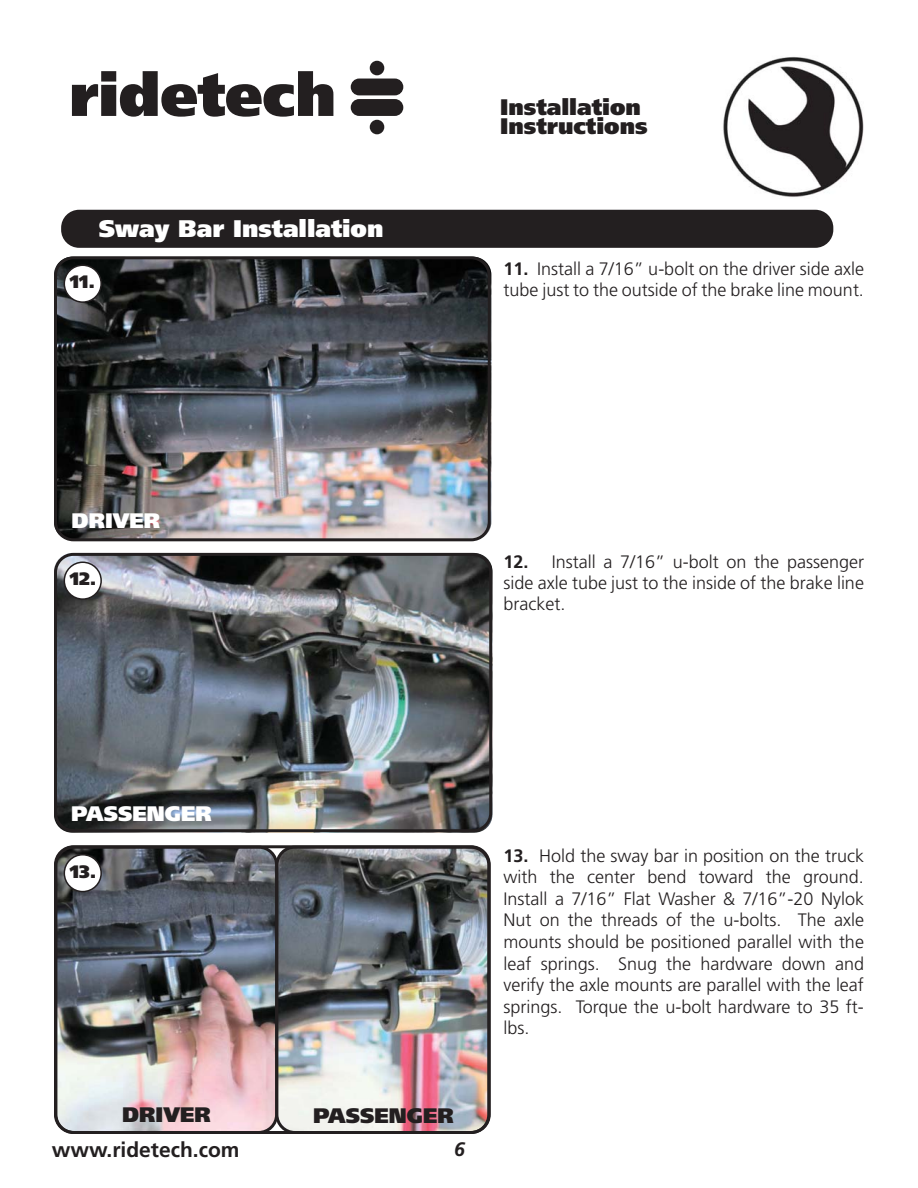
<style>
.page{position:relative;width:918px;height:1188px;background:#fff}
.page>*{position:absolute;margin:0;border:0;box-sizing:border-box;transform-origin:0 0}
.t1{font:900 24px "Frutiger LT Pro";color:#fff}
.t2{font:900 22.5px/19.5px "Frutiger LT Pro";color:#231f20}
.t3{font:700 21px "Frutiger LT Pro";color:#231f20}
.t4{font:900 21px "Frutiger LT Pro";color:#231f20}
.t5{font:900 21px "Frutiger LT Pro";color:#fff}
.t6{font:italic 700 19.5px "Frutiger LT Pro";color:#231f20}
.t7{font:300 18px/21.6px "Frutiger LT Pro";color:#231f20;text-align:justify}
.t8{font:900 18px "Frutiger LT Pro";color:#231f20}
.s1{font-weight:700}
</style>
<div class="page">
<img style="left:723px;top:84px;width:15px;height:86px">
<svg style="left:72px;top:71px;width:261px;height:46px"></svg>
<div style="left:351px;top:79px;width:52px;height:16px;background:#231f20;border-radius:8px"></div>
<div style="left:351px;top:99px;width:52px;height:17px;background:#231f20;border-radius:8px"></div>
<div style="left:370px;top:61px;width:14px;height:14px;background:#231f20;border-radius:50%"></div>
<div style="left:370px;top:120px;width:14px;height:14px;background:#231f20;border-radius:50%"></div>
<img style="left:58px;top:850px;width:219px;height:280px">
<img style="left:277px;top:847px;width:212px;height:286px;border-radius:18px">
<div style="left:275px;top:846px;width:215px;height:288px;border:3px solid #231f20;border-radius:18px"></div>
<img style="left:54px;top:553px;width:438px;height:280px;border-radius:18px">
<img style="left:54px;top:257px;width:437px;height:283px;border-radius:18px">
<div style="left:54px;top:553px;width:438px;height:279px;border:3px solid #231f20;border-radius:18px"></div>
<div style="left:61px;top:210px;width:772px;height:38px;background:#231f20;border-radius:18px"></div>
<div style="left:54px;top:845px;width:437px;height:289px;border:3px solid #231f20;border-radius:18px"></div>
<div style="left:54px;top:256px;width:437px;height:285px;border:3px solid #231f20;border-radius:18px"></div>
<div style="left:64px;top:265px;width:37px;height:37px;background:#fff;border-radius:50%"></div>
<div style="left:64px;top:265px;width:38px;height:38px;border:2px solid #231f20;border-radius:50%"></div>
<div style="left:64px;top:562px;width:37px;height:37px;background:#fff;border-radius:50%"></div>
<div style="left:64px;top:562px;width:38px;height:38px;border:2px solid #231f20;border-radius:50%"></div>
<div style="left:64px;top:855px;width:37px;height:37px;background:#fff;border-radius:50%"></div>
<div style="left:64px;top:854px;width:38px;height:38px;border:2px solid #231f20;border-radius:50%"></div>
<h1 class="t1" style="left:99px;top:218px;width:286px">Sway Bar Installation</h1>
<p class="t8" style="left:70px;top:274px;width:27px">11.</p>
<p class="t2" style="left:500px;top:98px;width:149px">Installation<br>Instructions</p>
<p class="t7" style="left:504px;top:260px;width:362px;line-height:21px"><span class="s1">11.</span> Install a 7/16” u-bolt on the driver side axle tube just to the outside of the brake line mount.</p>
<p class="t5" style="left:72px;top:512px;width:90px">DRIVER</p>
<p class="t8" style="left:70px;top:571px;width:28px">12.</p>
<p class="t7" style="left:504px;top:552px;width:362px;line-height:21px"><span class="s1">12.</span> Install a 7/16” u-bolt on the passenger side axle tube just to the inside of the brake line bracket.</p>
<p class="t5" style="left:71px;top:804px;width:142px">PASSENGER</p>
<p class="t8" style="left:70px;top:864px;width:28px">13.</p>
<p class="t4" style="left:122px;top:1106px;width:90px">DRIVER</p>
<p class="t4" style="left:313px;top:1106px;width:142px">PASSENGER</p>
<p class="t3" style="left:52px;top:1141px;width:189px">www.ridetech.com</p>
<p class="t6" style="left:454px;top:1138px;width:12px">6</p>
<p class="t7" style="left:504px;top:846px;width:362px"><span class="s1">13.</span> Hold the sway bar in position on the truck with the center bend toward the ground.<br>Install a 7/16” Flat Washer &amp; 7/16”-20 Nylok Nut on the threads of the u-bolts. The axle mounts should be positioned parallel with the leaf springs. Snug the hardware down and verify the axle mounts are parallel with the leaf springs. Torque the u-bolt hardware to 35 ft&shy;lbs.</p>
</div>
